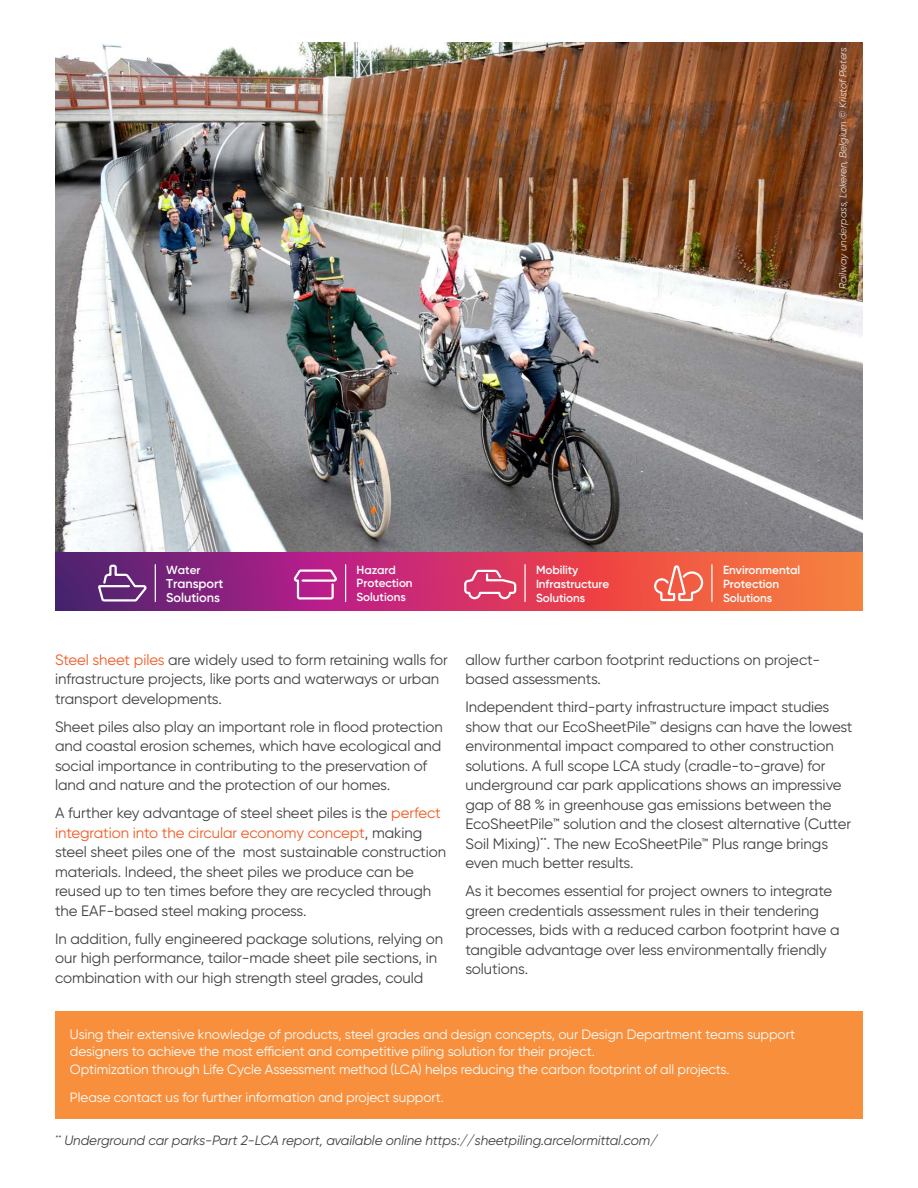
<style>
.page{position:relative;width:918px;height:1188px;background:#fff}
.page>*{position:absolute;margin:0;border:0;box-sizing:border-box;transform-origin:0 0}
.t1{font:15px/19.5px "Gilroy";letter-spacing:-.005em;color:#414042}
.t2{font:13.5px/18px "Gilroy";letter-spacing:-.005em;color:#fff}
.t3{font:italic 13.5px "Gilroy";letter-spacing:-.005em;color:#414042}
.t4{font:600 12.9px/14px "Gilroy";letter-spacing:-.005em;color:#fff}
.t5{font:600 11.7px/14px "Gilroy";letter-spacing:-.005em;color:#fff}
.t6{font:italic 10.2px "Gilroy";letter-spacing:-.005em;color:#fff}
.s1{color:#f15a22}
</style>
<div class="page">
<svg style="left:55px;top:552px;width:808px;height:59px;background:#c33e61"></svg>
<hr style="left:524px;top:565px;width:2px;height:37px;background:#fff">
<svg style="left:463px;top:569px;width:54px;height:31px;background:#e05e82"></svg>
<hr style="left:345px;top:565px;width:1px;height:37px;background:#fff">
<svg style="left:291px;top:568px;width:47px;height:33px;background:#c64fa3"></svg>
<hr style="left:155px;top:565px;width:1px;height:37px;background:#fff">
<svg style="left:97px;top:564px;width:52px;height:39px;background:#7d4a8c"></svg>
<hr style="left:711px;top:565px;width:2px;height:37px;background:#fff">
<svg style="left:652px;top:565px;width:50px;height:37px"></svg>
<div style="left:55px;top:1012px;width:808px;height:107px;background:#f78f3d"></div>
<img style="left:55px;top:43px;width:808px;height:509px">
<p class="t6" style="left:837px;top:289px;width:244px;rotate:-90deg">Railway underpass, Lokeren, Belgium © Kristof Pieters</p>
<p class="t5" style="left:166px;top:563px;width:36px">Water</p>
<p class="t4" style="left:166px;top:576px;width:59px">Transport<br>Solutions</p>
<p class="t5" style="left:357px;top:562px;width:58px">Hazard<br>Protection<br>Solutions</p>
<p class="t5" style="left:536px;top:563px;width:75px">Mobility<br>Infrastructure<br>Solutions</p>
<p class="t5" style="left:723px;top:563px;width:79px">Environmental<br>Protection<br>Solutions</p>
<p class="t1" style="left:55px;top:650px;width:394px"><span class="s1">Steel sheet piles</span> are widely used to form retaining walls for infrastructure projects, like ports and waterways or urban transport developments.</p>
<p class="t1" style="left:55px;top:717px;width:389px">Sheet piles also play an important role in flood protection and coastal erosion schemes, which have ecological and social importance in contributing to the preservation of land and nature and the protection of our homes.</p>
<p class="t1" style="left:55px;top:803px;width:393px">A further key advantage of steel sheet piles is the <span class="s1">perfect integration into the circular economy concept</span>, making steel sheet piles one of the most sustainable construction materials. Indeed, the sheet piles we produce can be reused up to ten times before they are recycled through the EAF-based steel making process.</p>
<p class="t1" style="left:55px;top:929px;width:390px">In addition, fully engineered package solutions, relying on our high performance, tailor-made sheet pile sections, in combination with our high strength steel grades, could</p>
<p class="t1" style="left:465px;top:650px;width:357px">allow further carbon footprint reductions on project&shy;based assessments.</p>
<p class="t1" style="left:465px;top:697px;width:389px">Independent third-party infrastructure impact studies show that our EcoSheetPile™ designs can have the lowest environmental impact compared to other construction solutions. A full scope LCA study (cradle-to-grave) for underground car park applications shows an impressive gap of 88 % in greenhouse gas emissions between the EcoSheetPile™ solution and the closest alternative (Cutter Soil Mixing)<sup>**</sup>. The new EcoSheetPile™ Plus range brings even much better results.</p>
<p class="t1" style="left:465px;top:881px;width:376px">As it becomes essential for project owners to integrate green credentials assessment rules in their tendering processes, bids with a reduced carbon footprint have a tangible advantage over less environmentally friendly solutions.</p>
<p class="t2" style="left:70px;top:1025px;width:727px">Using their extensive knowledge of products, steel grades and design concepts, our Design Department teams support designers to achieve the most efficient and competitive piling solution for their project.<br>Optimization through Life Cycle Assessment method (LCA) helps reducing the carbon footprint of all projects.</p>
<p class="t2" style="left:70px;top:1089px;width:376px">Please contact us for further information and project support.</p>
<p class="t3" style="left:55px;top:1132px;width:604px"><sup>**</sup> Underground car parks-Part 2-LCA report, available online https://sheetpiling.arcelormittal.com/</p>
</div>
